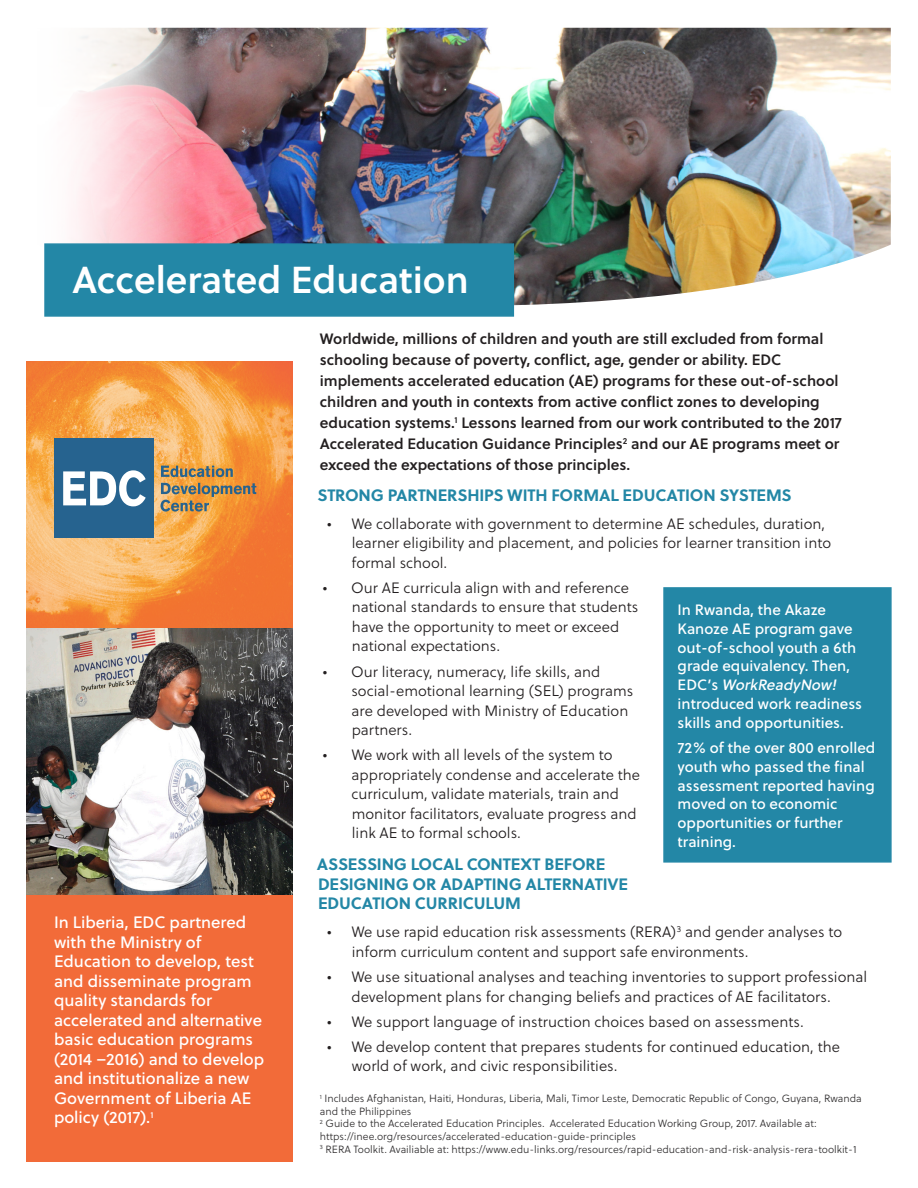
<style>
.page{position:relative;width:918px;height:1188px;background:#fff}
.page>*{position:absolute;margin:0;border:0;box-sizing:border-box;transform-origin:0 0}
.Pull_Quote_Flush_Rig{font:37.5px "Soleil Sb";color:#fff}
.White_pull-out{font:16.5px/19.5px "Soleil Bk";color:#fff}
.head_1_subhead{font:700 16.5px/19.5px "Soleil";letter-spacing:-.01em;color:#2387a6}
.t1{font:15px/19.5px "Soleil Lt";color:#231f20}
.body_text{font:15px/21px "Soleil Sb";color:#231f20}
.White_pull-out-2{font:15px/18.8px "Soleil Bk";color:#fff}
.t2{font:10.5px/12.6px "Soleil Lt";color:#312f30}
.s1{font-style:italic}
</style>
<div class="page">
<img style="left:71px;top:28px;width:820px;height:279px">
<hr style="left:292px;top:348px;width:1px;height:687px;background:#3e3e3f">
<div style="left:26px;top:895px;width:267px;height:266px;background:#f26b39"></div>
<img style="left:26px;top:628px;width:267px;height:267px">
<svg style="left:26px;top:361px;width:267px;height:267px;background:#f49b4b"></svg>
<div style="left:54px;top:439px;width:99px;height:99px;background:#26638f"></div>
<svg style="left:63px;top:470px;width:83px;height:36px"></svg>
<svg style="left:161px;top:466px;width:72px;height:11px"></svg>
<svg style="left:161px;top:483px;width:95px;height:29px;background:#bc8e54"></svg>
<div style="left:663px;top:587px;width:229px;height:276px;background:#2387a6;border:2px solid #2387a6"></div>
<div style="left:44px;top:243px;width:470px;height:74px;background:#2387a6;border:2px solid #2387a6"></div>
<p class="Pull_Quote_Flush_Rig" style="left:72px;top:251px;width:398px">Accelerated Education</p>
<p class="White_pull-out" style="left:54px;top:912px;width:212px">In Liberia, EDC partnered with the Ministry of<br>Education to develop, test and disseminate program quality standards for accelerated and alternative basic education programs (2014 –2016) and to develop and institutionalize a new<br>Government of Liberia AE policy (2017).<sup>1</sup></p>
<p class="body_text" style="left:320px;top:327px;width:524px">Worldwide, millions of children and youth are still excluded from formal schooling because of poverty, conflict, age, gender or ability. EDC implements accelerated education (AE) programs for these out-of-school children and youth in contexts from active conflict zones to developing education systems.<sup>1</sup> Lessons learned from our work contributed to the 2017<br>Accelerated Education Guidance Principles<sup>2</sup> and our AE programs meet or exceed the expectations of those principles.</p>
<p class="head_1_subhead" style="left:317px;top:484px;width:476px">STRONG PARTNERSHIPS WITH FORMAL EDUCATION SYSTEMS</p>
<p class="t1" style="left:352px;top:514px;width:481px;text-indent:-24px">• We collaborate with government to determine AE schedules, duration, learner eligibility and placement, and policies for learner transition into formal school.</p>
<p class="t1" style="left:352px;top:578px;width:288px;text-indent:-29px">• Our AE curricula align with and reference national standards to ensure that students have the opportunity to meet or exceed national expectations.</p>
<p class="t1" style="left:351px;top:661px;width:283px;text-indent:-29px">• Our literacy, numeracy, life skills, and social-emotional learning (SEL) programs are developed with Ministry of Education partners.</p>
<p class="t1" style="left:352px;top:745px;width:290px;text-indent:-29px">• We work with all levels of the system to appropriately condense and accelerate the curriculum, validate materials, train and monitor facilitators, evaluate progress and link AE to formal schools.</p>
<p class="head_1_subhead" style="left:317px;top:854px;width:313px">ASSESSING LOCAL CONTEXT BEFORE<br>DESIGNING OR ADAPTING ALTERNATIVE<br>EDUCATION CURRICULUM</p>
<p class="t1" style="left:352px;top:922px;width:492px;text-indent:-24px">• We use rapid education risk assessments (RERA)<sup>3</sup> and gender analyses to inform curriculum content and support safe environments.</p>
<p class="t1" style="left:352px;top:967px;width:517px;text-indent:-24px">• We use situational analyses and teaching inventories to support professional development plans for changing beliefs and practices of AE facilitators.</p>
<p class="t1" style="left:327px;top:1012px;width:478px">• We support language of instruction choices based on assessments.</p>
<p class="t1" style="left:352px;top:1037px;width:490px;text-indent:-25px">• We develop content that prepares students for continued education, the world of work, and civic responsibilities.</p>
<p class="White_pull-out-2" style="left:678px;top:600px;width:186px">In Rwanda, the Akaze<br>Kanoze AE program gave out-of-school youth a 6th grade equivalency. Then,<br>E D C ’ s <span class="s1">WorkReadyNow! </span>introduced work readiness skills and opportunities.</p>
<p class="White_pull-out-2" style="left:678px;top:738px;width:199px">72% of the over 800 enrolled youth who passed the final assessment reported having moved on to economic opportunities or further training.</p>
<p class="t2" style="left:320px;top:1092px;width:543px"><sup>1</sup> Includes Afghanistan, Haiti, Honduras, Liberia, Mali, Timor Leste, Democratic Republic of Congo, Guyana, Rwanda and the Philippines</p>
<p class="t2" style="left:320px;top:1117px;width:498px"><sup>2</sup> Guide to the Accelerated Education Principles. Accelerated Education Working Group, 2017. Available at:</p>
<p class="t2" style="left:320px;top:1130px;width:318px">https://inee.org/resources/accelerated-education-guide-principles</p>
<p class="t2" style="left:320px;top:1143px;width:538px"><sup>3</sup> RERA Toolkit. Availiable at: https://www.edu-links.org/resources/rapid-education-and-risk-analysis-rera-toolkit-1</p>
</div>
